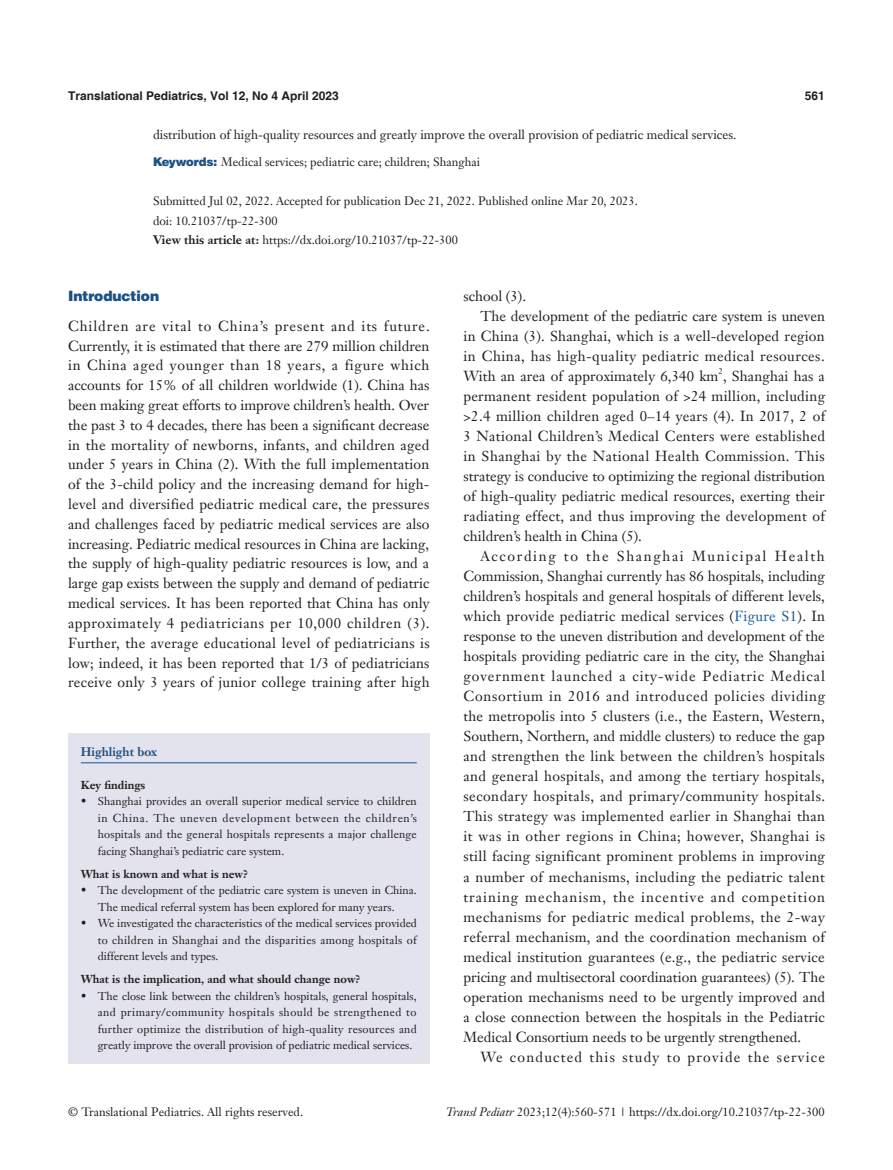
<style>
.page{position:relative;width:893px;height:1170px;background:#fff}
.page>*{position:absolute;margin:0;border:0;box-sizing:border-box;transform-origin:0 0}
.t1{font:14.25px/20px "Janson Text LT";letter-spacing:.015em;color:#231f20;text-align:justify}
.t2{font:14.25px "Janson Text LT";letter-spacing:.035em;color:#231f20}
.t3{font:14.25px "Janson Text LT";letter-spacing:.085em;color:#231f20}
.t4{font:900 14.25px "Helvetica";color:#1c5085}
.t5{font:12.75px "Janson Text LT";color:#231f20}
.t6{font:12px/19.5px "Janson Text LT";color:#231f20}
.t7{font:700 12px "Helvetica";color:#231f20}
.t8{font:700 12px "Janson Text LT";color:#1c5085}
.t9{font:11.25px/16.5px "Janson Text LT";color:#231f20;text-align:justify}
.t10{font:700 11.25px "Janson Text LT";color:#231f20}
.t11{font:8.25px "Janson Text LT";color:#231f20}
.s1{font-family:"Helvetica AME";color:#1c5085}
.s2{font-weight:700}
.s3{color:#175d9e}
.s4{font-style:italic}
</style>
<div class="page">
<div style="left:68px;top:733px;width:361px;height:330px;background:#e2e3ec"></div>
<hr style="left:81px;top:762px;width:336px;height:1px;background:#1c5085">
<p class="t7" style="left:68px;top:88px;width:272px">Translational Pediatrics, Vol 12, No 4 April 2023</p>
<p class="t7" style="left:805px;top:88px;width:22px">561</p>
<p class="t5" style="left:153px;top:126px;width:585px">distribution of high-quality resources and greatly improve the overall provision of pediatric medical services.</p>
<p class="t6" style="left:153px;top:152px;width:328px"><span class="s1">Keywords:</span> Medical services; pediatric care; children; Shanghai</p>
<p class="t6" style="left:153px;top:191px;width:486px">Submitted Jul 02, 2022. Accepted for publication Dec 21, 2022. Published online Mar 20, 2023. doi: 10.21037/tp-22-300<br><span class="s2">View this article at:</span> https://dx.doi.org/10.21037/tp-22-300</p>
<p class="t4" style="left:68px;top:287px;width:93px">Introduction</p>
<p class="t1" style="left:68px;top:316px;width:363px">Children are vital to China’s present and its future.<br>Currently, it is estimated that there are 279 million children in China aged younger than 18 years, a figure which accounts for 15% of all children worldwide (1). China has been making great efforts to improve children’s health. Over the past 3 to 4 decades, there has been a significant decrease in the mortality of newborns, infants, and children aged under 5 years in China (2). With the full implementation of the 3-child policy and the increasing demand for high&shy;level and diversified pediatric medical care, the pressures and challenges faced by pediatric medical services are also increasing. Pediatric medical resources in China are lacking, the supply of high-quality pediatric resources is low, and a large gap exists between the supply and demand of pediatric medical services. It has been reported that China has only approximately 4 pediatricians per 10,000 children (3).<br>Further, the average educational level of pediatricians is low; indeed, it has been reported that 1/3 of pediatricians receive only 3 years of junior college training after high</p>
<p class="t8" style="left:81px;top:744px;width:78px">Highlight box</p>
<p class="t10" style="left:81px;top:777px;width:66px">Key findings</p>
<p class="t9" style="left:98px;top:793px;width:321px;text-indent:-17px">• Shanghai provides an overall superior medical service to children in China. The uneven development between the children’s hospitals and the general hospitals represents a major challenge facing Shanghai’s pediatric care system.</p>
<p class="t10" style="left:81px;top:866px;width:169px">What is known and what is new?</p>
<p class="t9" style="left:81px;top:882px;width:337px;text-align:center">• The development of the pediatric care system is uneven in China.<br>The medical referral system has been explored for many years.</p>
<p class="t9" style="left:98px;top:915px;width:321px;text-indent:-17px">• We investigated the characteristics of the medical services provided to children in Shanghai and the disparities among hospitals of different levels and types.</p>
<p class="t10" style="left:81px;top:971px;width:281px">What is the implication, and what should change now?</p>
<p class="t9" style="left:98px;top:987px;width:321px;text-indent:-17px">• The close link between the children’s hospitals, general hospitals, and primary/community hospitals should be strengthened to further optimize the distribution of high-quality resources and greatly improve the overall provision of pediatric medical services.</p>
<p class="t1" style="left:463px;top:286px;width:64px">school (3).</p>
<p class="t1" style="left:480px;top:306px;width:346px">The development of the pediatric care system is uneven</p>
<p class="t1" style="left:463px;top:326px;width:363px">in China (3). Shanghai, which is a well-developed region</p>
<p class="t2" style="left:463px;top:347px;width:363px">in China, has high-quality pediatric medical resources.</p>
<p class="t1" style="left:463px;top:366px;width:363px">With an area of approximately 6,340 km , Shanghai has a</p>
<p class="t11" style="left:719px;top:366px;width:6px">2</p>
<p class="t1" style="left:463px;top:386px;width:363px">permanent resident population of &gt;24 million, including &gt;2.4 million children aged 0–14 years (4). In 2017, 2 of 3 National Children’s Medical Centers were established in Shanghai by the National Health Commission. This strategy is conducive to optimizing the regional distribution of high-quality pediatric medical resources, exerting their radiating effect, and thus improving the development of children’s health in China (5).</p>
<p class="t1" style="left:463px;top:546px;width:363px;text-indent:17px">According to the Shanghai Municipal Health Commission, Shanghai currently has 86 hospitals, including children’s hospitals and general hospitals of different levels, which provide pediatric medical services (<span class="s3">Figure S1</span>). In response to the uneven distribution and development of the hospitals providing pediatric care in the city, the Shanghai government launched a city-wide Pediatric Medical Consortium in 2016 and introduced policies dividing the metropolis into 5 clusters (i.e., the Eastern, Western, Southern, Northern, and middle clusters) to reduce the gap and strengthen the link between the children’s hospitals and general hospitals, and among the tertiary hospitals, secondary hospitals, and primary/community hospitals.<br>This strategy was implemented earlier in Shanghai than it was in other regions in China; however, Shanghai is still facing significant prominent problems in improving a number of mechanisms, including the pediatric talent training mechanism, the incentive and competition mechanisms for pediatric medical problems, the 2-way referral mechanism, and the coordination mechanism of medical institution guarantees (e.g., the pediatric service pricing and multisectoral coordination guarantees) (5). The operation mechanisms need to be urgently improved and a close connection between the hospitals in the Pediatric Medical Consortium needs to be urgently strengthened.</p>
<p class="t3" style="left:480px;top:1047px;width:346px">We conducted this study to provide the service</p>
<p class="t6" style="left:68px;top:1102px;width:236px">© Translational Pediatrics. All rights reserved.</p>
<p class="t6" style="left:446px;top:1102px;width:380px"><span class="s4">Transl Pediatr</span> 2023;12(4):560-571 | https://dx.doi.org/10.21037/tp-22-300</p>
</div>
